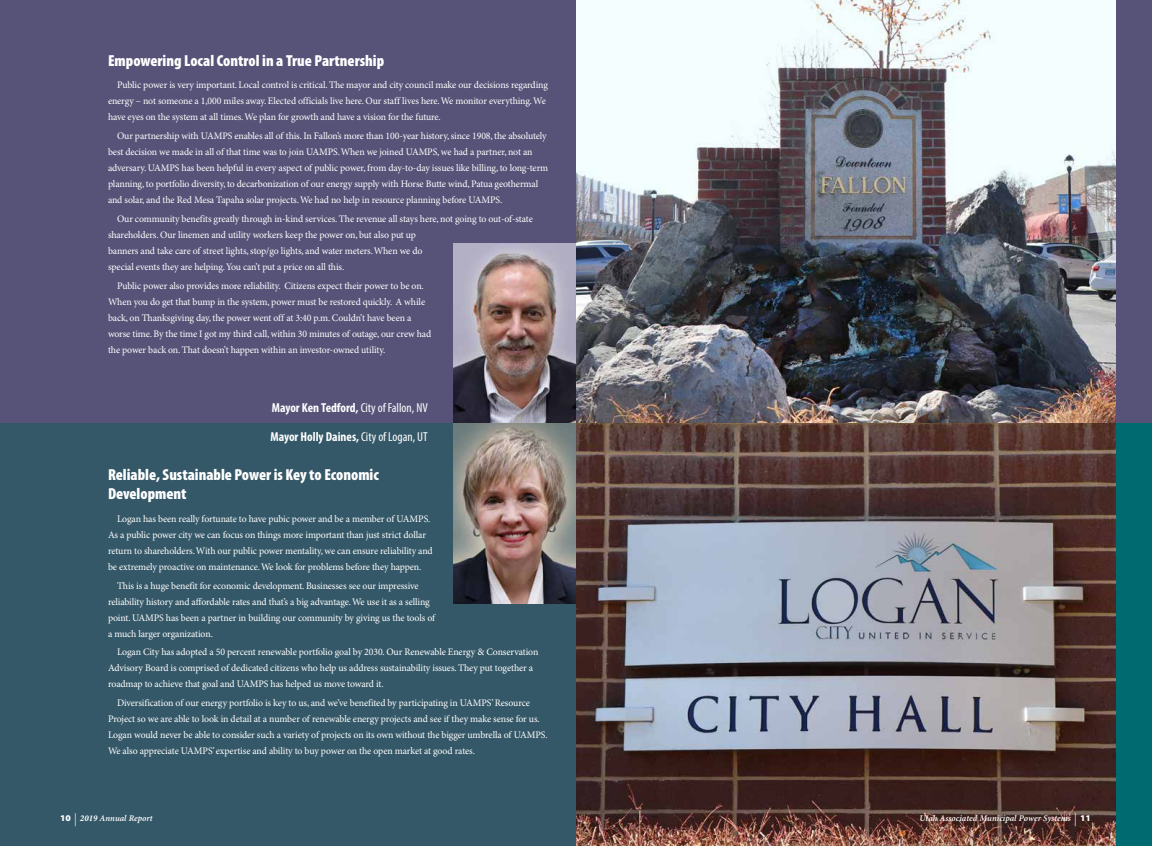
<style>
.page{position:relative;width:1152px;height:846px;background:#fff}
.page>*{position:absolute;margin:0;border:0;box-sizing:border-box;transform-origin:0 0}
.t1{font:900 condensed 16px/19.2px "Myriad Pro";color:#fff}
.t2{font:700 condensed 13px "Myriad Pro";color:#fff}
.t3{font:10px/16px "Minion Pro";letter-spacing:-.015em;color:#fff}
.t4{font:italic 600 8.8px "Minion Pro";color:#fff}
.s1{font-weight:400}
.s2{font-family:"Myriad Pro";font-weight:900;font-style:normal;font-stretch:semi-expanded}
.s3{font-family:"Myriad Pro";font-weight:300;font-style:normal;font-size:13.2px}
.s4{font-weight:700}
</style>
<div class="page">
<div style="left:0;top:0;width:576px;height:423px;background:#575378"></div>
<div style="left:0;top:423px;width:576px;height:423px;background:#355868"></div>
<img style="left:454px;top:243px;width:122px;height:360px">
<img style="left:576px;top:0;width:540px;height:846px">
<div style="left:1116px;top:423px;width:36px;height:423px;background:#006a71"></div>
<div style="left:1116px;top:0;width:36px;height:423px;background:#575378"></div>
<h1 class="t1" style="left:108px;top:51px;width:278px">Empowering Local Control in a True Partnership</h1>
<p class="t3" style="left:108px;top:78px;width:441px;text-indent:9px">Public power is very important. Local control is critical. The mayor and city council make our decisions regarding energy – not someone a 1,000 miles away. Elected officials live here. Our staff lives here. We monitor everything. We have eyes on the system at all times. We plan for growth and have a vision for the future.</p>
<p class="t3" style="left:108px;top:129px;width:442px;text-indent:9px">Our partnership with UAMPS enables all of this. In Fallon’s more than 100-year history, since 1908, the absolutely best decision we made in all of that time was to join UAMPS. When we joined UAMPS, we had a partner, not an adversary. UAMPS has been helpful in every aspect of public power, from day-to-day issues like billing, to long-term planning, to portfolio diversity, to decarbonization of our energy supply with Horse Butte wind, Patua geothermal and solar, and the Red Mesa Tapaha solar projects. We had no help in resource planning before UAMPS.</p>
<p class="t3" style="left:108px;top:211px;width:426px;text-indent:9px">Our community benefits greatly through in-kind services. The revenue all stays here, not going to out-of-state shareholders. Our linemen and utility workers keep the power on, but also put up<br>banners and take care of street lights, stop/go lights, and water meters. When we do<br>special events they are helping. You can’t put a price on all this.</p>
<p class="t3" style="left:108px;top:278px;width:325px;text-indent:9px">Public power also provides more reliability. Citizens expect their power to be on.<br>When you do get that bump in the system, power must be restored quickly. A while back, on Thanksgiving day, the power went off at 3:40 p.m. Couldn’t have been a worse time. By the time I got my third call, within 30 minutes of outage, our crew had the power back on. That doesn’t happen within an investor-owned utility.</p>
<h2 class="t2" style="left:272px;top:401px;width:157px">Mayor Ken Tedford, <span class="s1">City of Fallon, NV</span></h2>
<h2 class="t2" style="left:271px;top:430px;width:159px">Mayor Holly Daines, <span class="s1">City of Logan, UT</span></h2>
<h1 class="t1" style="left:108px;top:465px;width:272px">Reliable, Sustainable Power is Key to Economic<br>Development</h1>
<p class="t3" style="left:108px;top:511px;width:326px;text-indent:9px">Logan has been really fortunate to have pubic power and be a member of UAMPS.<br>As a public power city we can focus on things more important than just strict dollar return to shareholders. With our public power mentality, we can ensure reliability and be extremely proactive on maintenance. We look for problems before they happen.</p>
<p class="t3" style="left:108px;top:578px;width:329px;text-indent:9px">This is a huge benefit for economic development. Businesses see our impressive reliability history and affordable rates and that’s a big advantage. We use it as a selling point. UAMPS has been a partner in building our community by giving us the tools of a much larger organization.</p>
<p class="t3" style="left:108px;top:645px;width:432px;text-indent:9px">Logan City has adopted a 50 percent renewable portfolio goal by 2030. Our Renewable Energy &amp; Conservation<br>Advisory Board is comprised of dedicated citizens who help us address sustainability issues. They put together a roadmap to achieve that goal and UAMPS has helped us move toward it.</p>
<p class="t3" style="left:108px;top:696px;width:441px;text-indent:9px">Diversification of our energy portfolio is key to us, and we’ve benefited by participating in UAMPS’ Resource Project so we are able to look in detail at a number of renewable energy projects and see if they make sense for us.<br>Logan would never be able to consider such a variety of projects on its own without the bigger umbrella of UAMPS.<br>We also appreciate UAMPS’ expertise and ability to buy power on the open market at good rates.</p>
<p class="t4" style="left:60px;top:813px;width:94px"><span class="s2">10</span> <span class="s3">|</span> <span class="s4">2019</span> Annual Report</p>
<p class="t4" style="left:919px;top:813px;width:173px">Utah Associated Municipal Power Systems <span class="s3">|</span> <span class="s2">11</span></p>
</div>
